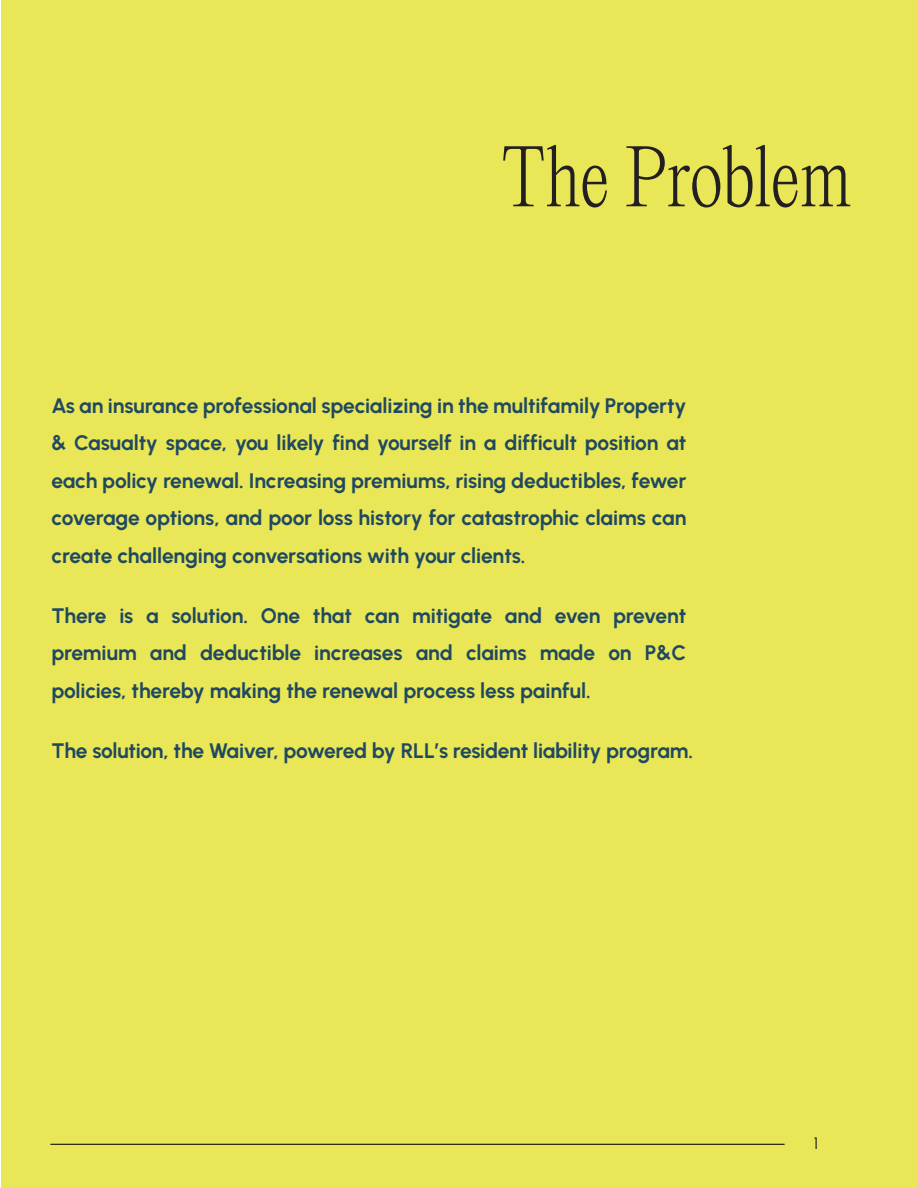
<style>
.page{position:relative;width:918px;height:1188px;background:#fff}
.page>*{position:absolute;margin:0;border:0;box-sizing:border-box;transform-origin:0 0}
.t1{font:200 75px "PP Editorial New";letter-spacing:-.015em;color:#231f20}
.t2{font:700 21px/37.5px "Urbanist";letter-spacing:-.01em;color:#204961;text-align:justify}
.t3{font:16.5px "Urbanist";color:#231f20}
</style>
<div class="page">
<div style="left:1px;top:0;width:917px;height:1188px;background:#e9e757"></div>
<hr style="left:50px;top:1144px;width:735px;height:1px;background:#050504">
<h1 class="t1" style="left:502px;top:126px;width:352px">The Problem</h1>
<p class="t2" style="left:51px;top:386px;width:637px">As an insurance professional specializing in the multifamily Property &amp; Casualty space, you likely find yourself in a difficult position at each policy renewal. Increasing premiums, rising deductibles, fewer coverage options, and poor loss history for catastrophic claims can create challenging conversations with your clients.</p>
<p class="t2" style="left:51px;top:596px;width:636px">There is a solution. One that can mitigate and even prevent premium and deductible increases and claims made on P&amp;C policies, thereby making the renewal process less painful.</p>
<p class="t2" style="left:51px;top:731px;width:643px">The solution, the Waiver, powered by RLL’s resident liability program.</p>
<p class="t3" style="left:814px;top:1132px;width:6px">1</p>
</div>
